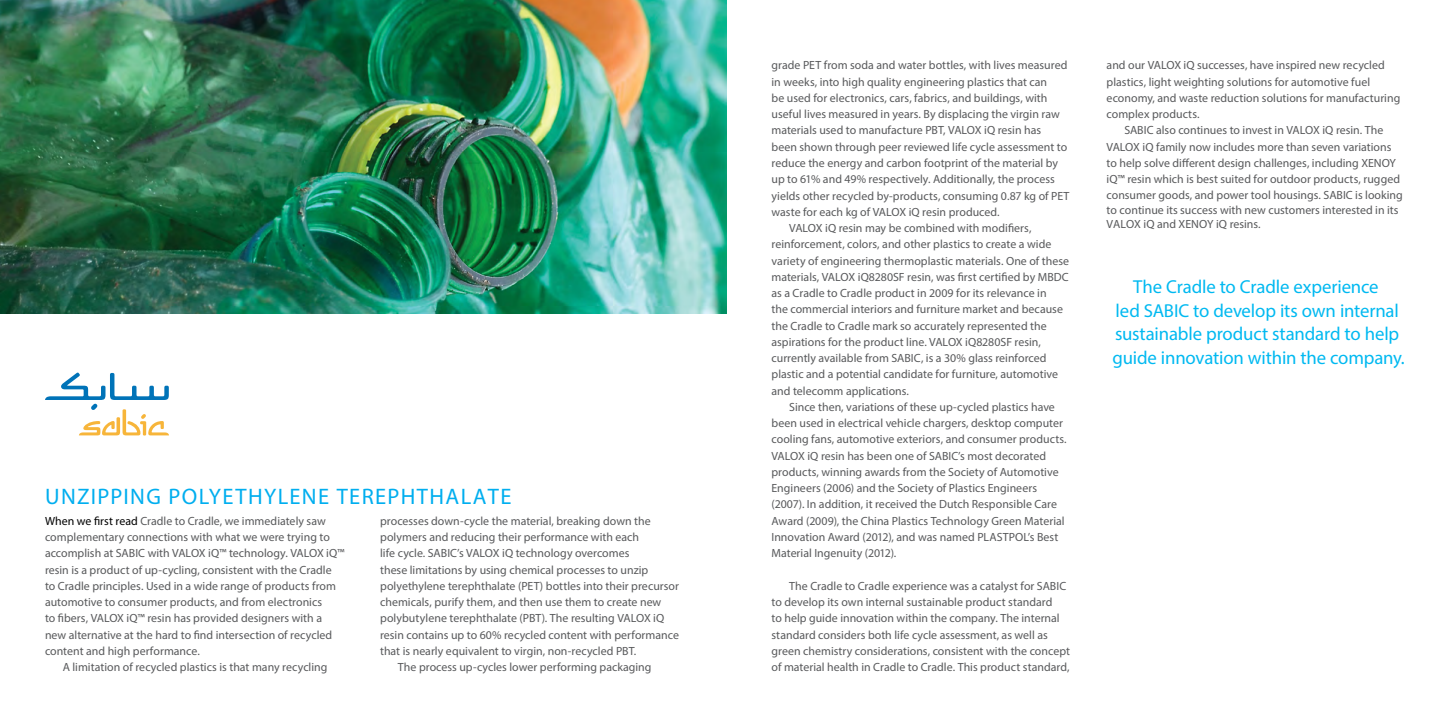
<style>
.page{position:relative;width:1453px;height:727px;background:#fff}
.page>*{position:absolute;margin:0;border:0;box-sizing:border-box;transform-origin:0 0}
.Headline{font:22.5px "Myriad Pro";letter-spacing:.06em;color:#00aeef}
.t1{font:18.75px/23.8px "Myriad Pro";letter-spacing:-.01em;color:#00b9f1;text-align:center}
.Paragraph_Main{font:11.88px/16.2px "Myriad Pro";color:#58595b}
.Paragraph_1st{font:11.88px/16.2px "Myriad Pro";color:#58595b}
.s1{color:#000}
</style>
<div class="page">
<img style="left:0;top:0;width:726px;height:313px">
<svg style="left:45px;top:372px;width:124px;height:63px"></svg>
<p class="Headline" style="left:45px;top:482px;width:468px">UNZIPPING POLYETHYLENE TEREPHTHALATE</p>
<p class="Paragraph_1st" style="left:45px;top:512px;width:301px"><span class="s1">When we first read</span> Cradle to Cradle, we immediately saw complementary connections with what we were trying to accomplish at SABIC with VALOX iQ™ technology. VALOX iQ™ resin is a product of up-cycling, consistent with the Cradle to Cradle principles. Used in a wide range of products from automotive to consumer products, and from electronics<br>to fibers, VALOX iQ™ resin has provided designers with a new alternative at the hard to find intersection of recycled content and high performance.</p>
<p class="Paragraph_Main" style="left:63px;top:658px;width:266px">A limitation of recycled plastics is that many recycling</p>
<p class="Paragraph_Main" style="left:380px;top:512px;width:300px">processes down-cycle the material, breaking down the polymers and reducing their performance with each<br>life cycle. SABIC’s VALOX iQ technology overcomes<br>these limitations by using chemical processes to unzip polyethylene terephthalate (PET) bottles into their precursor chemicals, purify them, and then use them to create new polybutylene terephthalate (PBT). The resulting VALOX iQ resin contains up to 60% recycled content with performance that is nearly equivalent to virgin, non-recycled PBT.</p>
<p class="Paragraph_Main" style="left:398px;top:658px;width:255px">The process up-cycles lower performing packaging</p>
<p class="Paragraph_Main" style="left:771px;top:57px;width:299px">grade PET from soda and water bottles, with lives measured in weeks, into high quality engineering plastics that can<br>be used for electronics, cars, fabrics, and buildings, with useful lives measured in years. By displacing the virgin raw materials used to manufacture PBT, VALOX iQ resin has been shown through peer reviewed life cycle assessment to reduce the energy and carbon footprint of the material by up to 61% and 49% respectively. Additionally, the process yields other recycled by-products, consuming 0.87 kg of PET waste for each kg of VALOX iQ resin produced.</p>
<p class="Paragraph_Main" style="left:771px;top:220px;width:299px;text-indent:18px">VALOX iQ resin may be combined with modifiers, reinforcement, colors, and other plastics to create a wide variety of engineering thermoplastic materials. One of these materials, VALOX iQ8280SF resin, was first certified by MBDC as a Cradle to Cradle product in 2009 for its relevance in<br>the commercial interiors and furniture market and because the Cradle to Cradle mark so accurately represented the aspirations for the product line. VALOX iQ8280SF resin, currently available from SABIC, is a 30% glass reinforced plastic and a potential candidate for furniture, automotive and telecomm applications.</p>
<p class="Paragraph_Main" style="left:771px;top:398px;width:297px;text-indent:18px">Since then, variations of these up-cycled plastics have been used in electrical vehicle chargers, desktop computer cooling fans, automotive exteriors, and consumer products.<br>VALOX iQ resin has been one of SABIC’s most decorated products, winning awards from the Society of Automotive Engineers (2006) and the Society of Plastics Engineers (2007). In addition, it received the Dutch Responsible Care Award (2009), the China Plastics Technology Green Material Innovation Award (2012), and was named PLASTPOL’s Best Material Ingenuity (2012).</p>
<p class="Paragraph_Main" style="left:771px;top:577px;width:300px;text-indent:18px">The Cradle to Cradle experience was a catalyst for SABIC to develop its own internal sustainable product standard<br>to help guide innovation within the company. The internal standard considers both life cycle assessment, as well as green chemistry considerations, consistent with the concept of material health in Cradle to Cradle. This product standard,</p>
<p class="Paragraph_Main" style="left:1106px;top:57px;width:295px">and our VALOX iQ successes, have inspired new recycled plastics, light weighting solutions for automotive fuel economy, and waste reduction solutions for manufacturing complex products.</p>
<p class="Paragraph_Main" style="left:1106px;top:122px;width:298px;text-indent:18px">SABIC also continues to invest in VALOX iQ resin. The VALOX iQ family now includes more than seven variations to help solve different design challenges, including XENOY iQ™ resin which is best suited for outdoor products, rugged consumer goods, and power tool housings. SABIC is looking</p>
<p class="Paragraph_Main" style="left:1106px;top:202px;width:293px;line-height:14.2px">to continue its success with new customers interested in its<br>VALOX iQ and XENOY iQ resins.</p>
<p class="t1" style="left:1112px;top:274px;width:294px">The Cradle to Cradle experience<br>led SABIC to develop its own internal sustainable product standard to help guide innovation within the company.</p>
</div>
